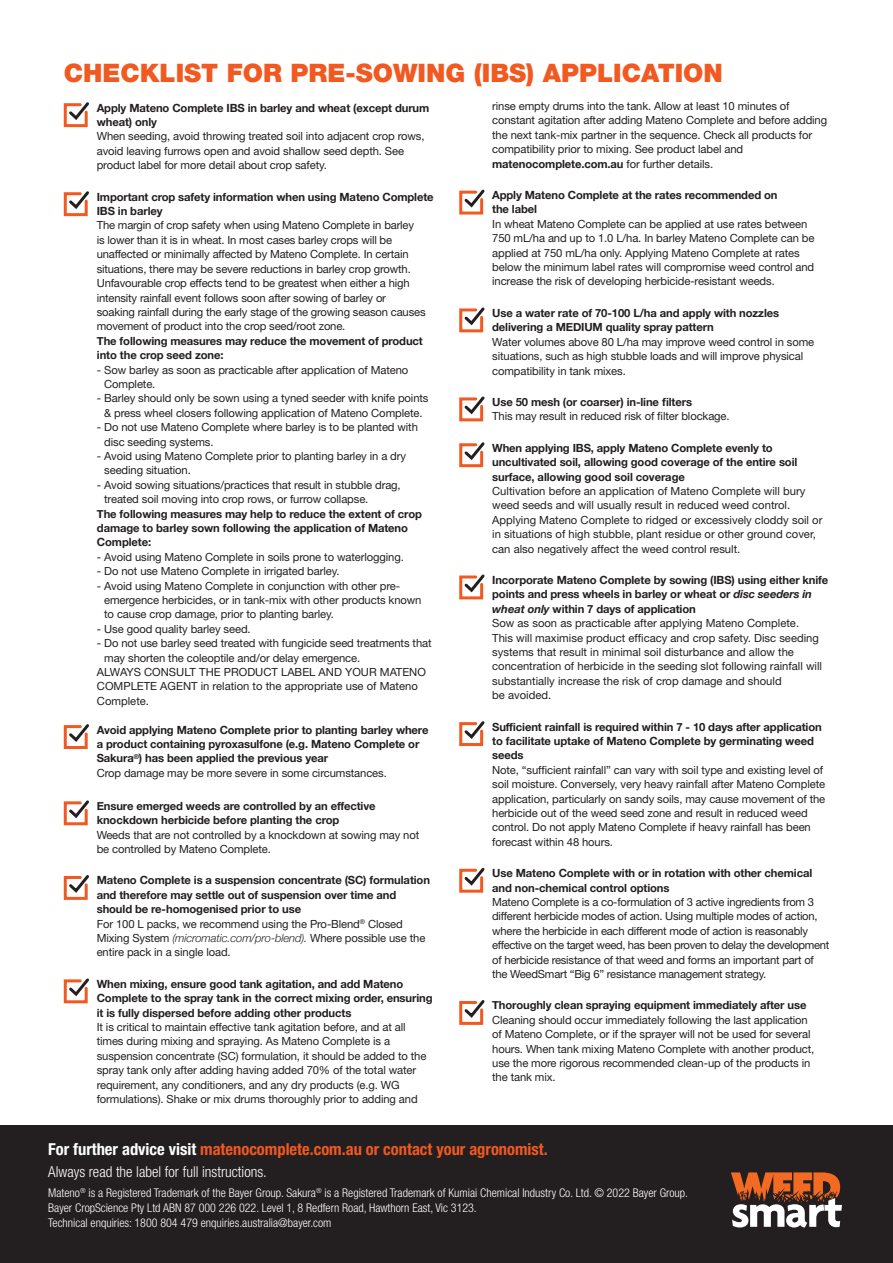
<style>
.page{position:relative;width:893px;height:1263px;background:#fff}
.page>*{position:absolute;margin:0;border:0;box-sizing:border-box;transform-origin:0 0}
.t1{font:900 25.5px "Helvetica Neue";color:#f15921}
.t2{font:700 condensed 16.5px "Helvetica Neue";color:#f15921}
.t3{font:300 condensed 15px "Helvetica Neue";color:#fff}
.t4{font:300 condensed 12px/15px "Helvetica Neue";color:#fff}
.t5{font:11.25px/14.4px "Helvetica Neue";letter-spacing:-.01em;color:#231f20}
.t6{font:700 11.25px/14.4px "Helvetica Neue";letter-spacing:-.01em;color:#231f20}
.s1{font-weight:700}
.s2{font-weight:400}
.s3{font-weight:300;font-style:italic}
.s4{font-weight:700;font-style:italic}
.s5{color:#fff}
</style>
<div class="page">
<svg style="left:63px;top:102px;width:26px;height:26px"></svg>
<svg style="left:63px;top:191px;width:26px;height:26px"></svg>
<svg style="left:63px;top:724px;width:26px;height:25px"></svg>
<svg style="left:63px;top:800px;width:26px;height:26px"></svg>
<svg style="left:63px;top:875px;width:26px;height:25px"></svg>
<svg style="left:63px;top:978px;width:26px;height:26px"></svg>
<svg style="left:459px;top:189px;width:26px;height:26px"></svg>
<svg style="left:459px;top:307px;width:26px;height:26px"></svg>
<svg style="left:459px;top:396px;width:26px;height:26px"></svg>
<svg style="left:459px;top:442px;width:26px;height:26px"></svg>
<svg style="left:459px;top:574px;width:26px;height:26px"></svg>
<svg style="left:459px;top:721px;width:26px;height:25px"></svg>
<svg style="left:459px;top:867px;width:26px;height:26px"></svg>
<svg style="left:459px;top:1000px;width:26px;height:25px"></svg>
<div style="left:0;top:1125px;width:893px;height:138px;background:#231f20"></div>
<svg style="left:731px;top:1172px;width:111px;height:55px"></svg>
<p class="t1" style="left:64px;top:58px;width:661px">CHECKLIST FOR PRE-SOWING (IBS) APPLICATION</p>
<p class="t5" style="left:97px;top:100px;width:334px"><span class="s1">Apply Mateno Complete IBS in barley and wheat (except durum wheat) only<br></span>When seeding, avoid throwing treated soil into adjacent crop rows, avoid leaving furrows open and avoid shallow seed depth. See product label for more detail about crop safety.</p>
<p class="t5" style="left:97px;top:189px;width:339px"><span class="s1">Important crop safety information when using Mateno Complete IBS in barley<br></span>The margin of crop safety when using Mateno Complete in barley<br>is lower than it is in wheat. In most cases barley crops will be unaffected or minimally affected by Mateno Complete. In certain situations, there may be severe reductions in barley crop growth.<br>Unfavourable crop effects tend to be greatest when either a high intensity rainfall event follows soon after sowing of barley or<br>soaking rainfall during the early stage of the growing season causes movement of product into the crop seed/root zone.</p>
<p class="t6" style="left:97px;top:334px;width:327px">The following measures may reduce the movement of product into the crop seed zone:</p>
<p class="t5" style="left:104px;top:362px;width:306px;text-indent:-7px">- Sow barley as soon as practicable after application of Mateno<br>Complete.</p>
<p class="t5" style="left:97px;top:391px;width:333px;text-align:center">- Barley should only be sown using a tyned seeder with knife points &amp; press wheel closers following application of Mateno Complete.</p>
<p class="t5" style="left:104px;top:420px;width:315px;text-indent:-7px">- Do not use Mateno Complete where barley is to be planted with disc seeding systems.</p>
<p class="t5" style="left:104px;top:448px;width:303px;text-indent:-7px">- Avoid using Mateno Complete prior to planting barley in a dry seeding situation.</p>
<p class="t5" style="left:104px;top:477px;width:298px;text-indent:-7px">- Avoid sowing situations/practices that result in stubble drag, treated soil moving into crop rows, or furrow collapse.</p>
<p class="t6" style="left:97px;top:507px;width:326px">The following measures may help to reduce the extent of crop damage to barley sown following the application of Mateno<br>Complete:</p>
<p class="t5" style="left:97px;top:549px;width:308px">- Avoid using Mateno Complete in soils prone to waterlogging.</p>
<p class="t5" style="left:97px;top:564px;width:244px">- Do not use Mateno Complete in irrigated barley.</p>
<p class="t5" style="left:104px;top:578px;width:319px;text-indent:-7px">- Avoid using Mateno Complete in conjunction with other pre&shy;emergence herbicides, or in tank-mix with other products known to cause crop damage, prior to planting barley.</p>
<p class="t5" style="left:97px;top:621px;width:155px">- Use good quality barley seed.</p>
<p class="t5" style="left:104px;top:636px;width:329px;text-indent:-7px">- Do not use barley seed treated with fungicide seed treatments that may shorten the coleoptile and/or delay emergence.</p>
<p class="t5" style="left:97px;top:664px;width:330px">ALWAYS CONSULT THE PRODUCT LABEL AND YOUR MATENO<br>COMPLETE AGENT in relation to the appropriate use of Mateno<br>Complete.</p>
<p class="t6" style="left:97px;top:723px;width:333px">Avoid applying Mateno Complete prior to planting barley where a product containing pyroxasulfone (e.g. Mateno Complete or Sakura<sup>®</sup>) has been applied the previous year<br><span class="s2">Crop damage may be more severe in some circumstances.</span></p>
<p class="t6" style="left:97px;top:799px;width:324px">Ensure emerged weeds are controlled by an effective knockdown herbicide before planting the crop<br><span class="s2">Weeds that are not controlled by a knockdown at sowing may not be controlled by Mateno Complete.</span></p>
<p class="t6" style="left:97px;top:873px;width:335px">Mateno Complete is a suspension concentrate (SC) formulation and therefore may settle out of suspension over time and should be re-homogenised prior to use<br><span class="s2">For 100 L packs, we recommend using the Pro-Blend</span><sup>®</sup> <span class="s2">Closed Mixing System</span> <span class="s3">(micromatic.com/pro-blend).</span> <span class="s2">Where possible use the entire pack in a single load.</span></p>
<p class="t5" style="left:97px;top:976px;width:337px"><span class="s1">When mixing, ensure good tank agitation, and add Mateno Complete to the spray tank in the correct mixing order, ensuring it is fully dispersed before adding other products<br></span>It is critical to maintain effective tank agitation before, and at all times during mixing and spraying. As Mateno Complete is a suspension concentrate (SC) formulation, it should be added to the spray tank only after adding having added 70% of the total water requirement, any conditioners, and any dry products (e.g. WG formulations). Shake or mix drums thoroughly prior to adding and</p>
<p class="t5" style="left:492px;top:99px;width:336px">rinse empty drums into the tank. Allow at least 10 minutes of constant agitation after adding Mateno Complete and before adding the next tank-mix partner in the sequence. Check all products for compatibility prior to mixing. See product label and <span class="s1">matenocomplete.com.au</span> for further details.</p>
<p class="t5" style="left:492px;top:188px;width:324px"><span class="s1">Apply Mateno Complete at the rates recommended on<br>the label<br></span>In wheat Mateno Complete can be applied at use rates between 750 mL/ha and up to 1.0 L/ha. In barley Mateno Complete can be applied at 750 mL/ha only. Applying Mateno Complete at rates below the minimum label rates will compromise weed control and increase the risk of developing herbicide-resistant weeds.</p>
<p class="t5" style="left:492px;top:305px;width:324px"><span class="s1">Use a water rate of 70-100 L/ha and apply with nozzles delivering a MEDIUM quality spray pattern<br></span>Water volumes above 80 L/ha may improve weed control in some situations, such as high stubble loads and will improve physical compatibility in tank mixes.</p>
<p class="t5" style="left:492px;top:395px;width:239px"><span class="s1">Use 50 mesh (or coarser) in-line filters<br></span>This may result in reduced risk of filter blockage.</p>
<p class="t5" style="left:492px;top:440px;width:332px"><span class="s1">When applying IBS, apply Mateno Complete evenly to uncultivated soil, allowing good coverage of the entire soil surface, allowing good soil coverage<br></span>Cultivation before an application of Mateno Complete will bury weed seeds and will usually result in reduced weed control.<br>Applying Mateno Complete to ridged or excessively cloddy soil or in situations of high stubble, plant residue or other ground cover, can also negatively affect the weed control result.</p>
<p class="t5" style="left:492px;top:573px;width:338px"><span class="s1">Incorporate Mateno Complete by sowing (IBS) using either knife points and press wheels in barley or wheat or</span> <span class="s4">disc seeders in wheat only</span> <span class="s1">within 7 days of application<br></span>Sow as soon as practicable after applying Mateno Complete.<br>This will maximise product efficacy and crop safety. Disc seeding systems that result in minimal soil disturbance and allow the concentration of herbicide in the seeding slot following rainfall will substantially increase the risk of crop damage and should<br>be avoided.</p>
<p class="t5" style="left:492px;top:719px;width:335px"><span class="s1">Sufficient rainfall is required within 7 - 10 days after application to facilitate uptake of Mateno Complete by germinating weed seeds<br></span>Note, “sufficient rainfall” can vary with soil type and existing level of soil moisture. Conversely, very heavy rainfall after Mateno Complete application, particularly on sandy soils, may cause movement of the herbicide out of the weed seed zone and result in reduced weed control. Do not apply Mateno Complete if heavy rainfall has been forecast within 48 hours.</p>
<p class="t5" style="left:492px;top:866px;width:338px"><span class="s1">Use Mateno Complete with or in rotation with other chemical and non-chemical control options<br></span>Mateno Complete is a co-formulation of 3 active ingredients from 3 different herbicide modes of action. Using multiple modes of action, where the herbicide in each different mode of action is reasonably effective on the target weed, has been proven to delay the development of herbicide resistance of that weed and forms an important part of the WeedSmart “Big 6” resistance management strategy.</p>
<p class="t5" style="left:492px;top:998px;width:324px"><span class="s1">Thoroughly clean spraying equipment immediately after use </span>Cleaning should occur immediately following the last application of Mateno Complete, or if the sprayer will not be used for several hours. When tank mixing Mateno Complete with another product, use the more rigorous recommended clean-up of the products in the tank mix.</p>
<p class="t2" style="left:48px;top:1139px;width:501px"><span class="s5">For further advice visit</span> matenocomplete.com.au or contact your agronomist.</p>
<p class="t3" style="left:48px;top:1163px;width:220px">Always read the label for full instructions.</p>
<p class="t4" style="left:48px;top:1185px;width:641px">Mateno<sup>®</sup> is a Registered Trademark of the Bayer Group. Sakura<sup>®</sup> is a Registered Trademark of Kumiai Chemical Industry Co. Ltd. © 2022 Bayer Group.<br>Bayer CropScience Pty Ltd ABN 87 000 226 022. Level 1, 8 Redfern Road, Hawthorn East, Vic 3123.<br>Technical enquiries: 1800 804 479 enquiries.australia@bayer.com</p>
</div>
